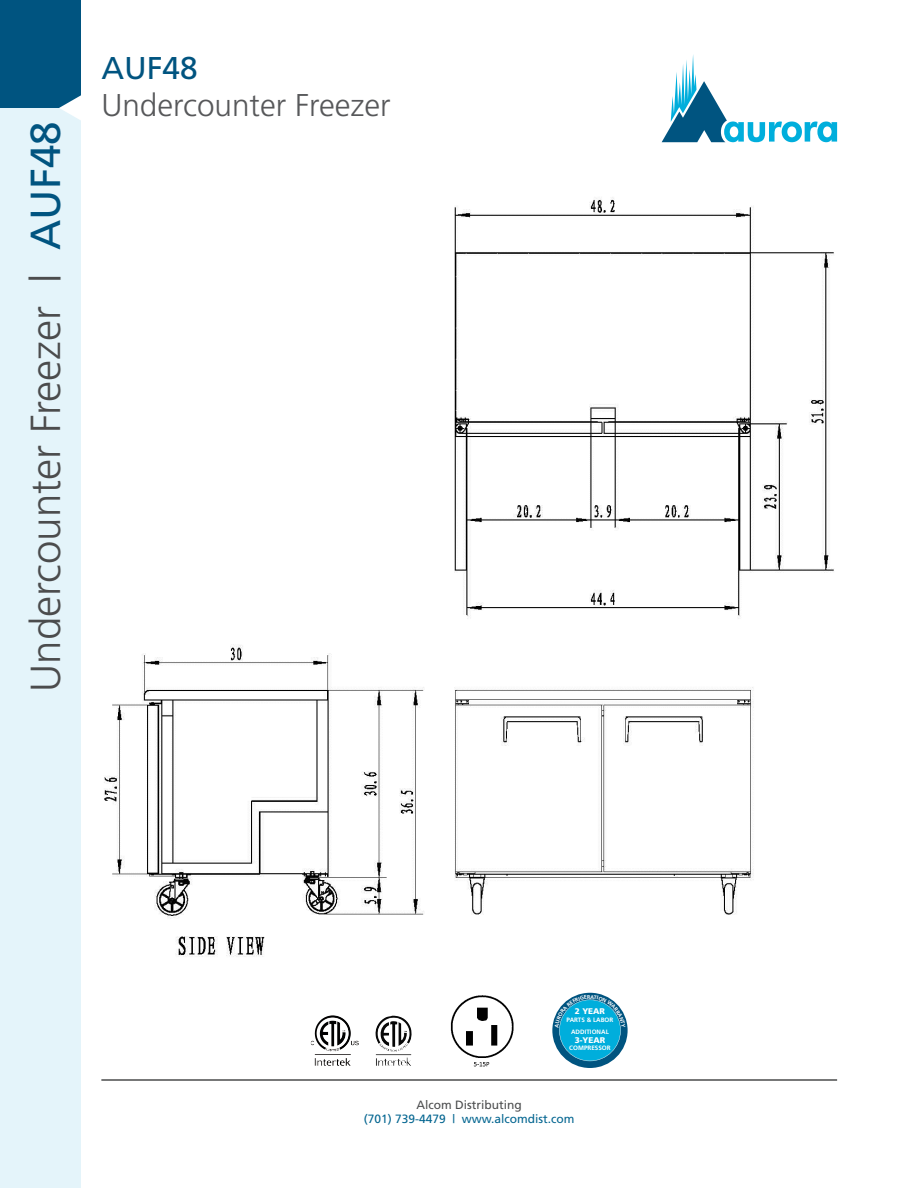
<style>
.page{position:relative;width:918px;height:1188px;background:#fff}
.page>*{position:absolute;margin:0;border:0;box-sizing:border-box;transform-origin:0 0}
.t1{font:300 42px "Frutiger";color:#4b4c4d}
.t2{font:300 31.5px "Frutiger";color:#57585a}
.t3{font:31.5px "Frutiger";color:#005480}
.t4{font:12px "Frutiger";color:#036590}
.t5{font:12px "Frutiger";color:#4b4c4d}
.t6{font:900 8.25px "Frutiger";color:#fff}
.t7{font:700 6.3px/12.5px "Frutiger";color:#fff;text-align:center}
.s1{font-weight:400;color:#005480}
</style>
<div class="page">
<hr style="left:101px;top:1079px;width:736px;height:2px;background:#4b4c4d">
<div style="left:0;top:106px;width:81px;height:1082px;background:#e4f4fa"></div>
<div style="left:0;top:0;width:81px;height:108px;background:#005480"></div>
<svg style="left:662px;top:55px;width:175px;height:87px"></svg>
<img style="left:375px;top:1016px;width:37px;height:32px">
<img style="left:317px;top:1015px;width:15px;height:9px">
<img style="left:450px;top:995px;width:64px;height:72px">
<svg style="left:552px;top:993px;width:76px;height:75px"></svg>
<img style="left:59px;top:95px;width:22px;height:25px">
<img style="left:104px;top:197px;width:730px;height:760px">
<svg style="left:555px;top:995px;width:70px;height:66px;background:#21a2c9"></svg>
<p class="t1" style="left:22px;top:692px;width:572px;rotate:-90deg">Undercounter Freezer | <span class="s1">AUF48</span></p>
<p class="t3" style="left:101px;top:49px;width:98px">AUF48</p>
<p class="t2" style="left:101px;top:88px;width:291px">Undercounter Freezer</p>
<p class="t6" style="left:575px;top:1007px;width:32px">2 YEAR</p>
<p class="t7" style="left:567px;top:1014px;width:48px">PARTS &amp; LABOR<br>ADDITIONAL</p>
<p class="t6" style="left:575px;top:1035px;width:32px">3-YEAR</p>
<p class="t7" style="left:569px;top:1042px;width:43px">COMPRESSOR</p>
<p class="t5" style="left:417px;top:1098px;width:107px">Alcom Distributing</p>
<p class="t4" style="left:364px;top:1112px;width:212px">(701) 739-4479 | www.alcomdist.com</p>
</div>
